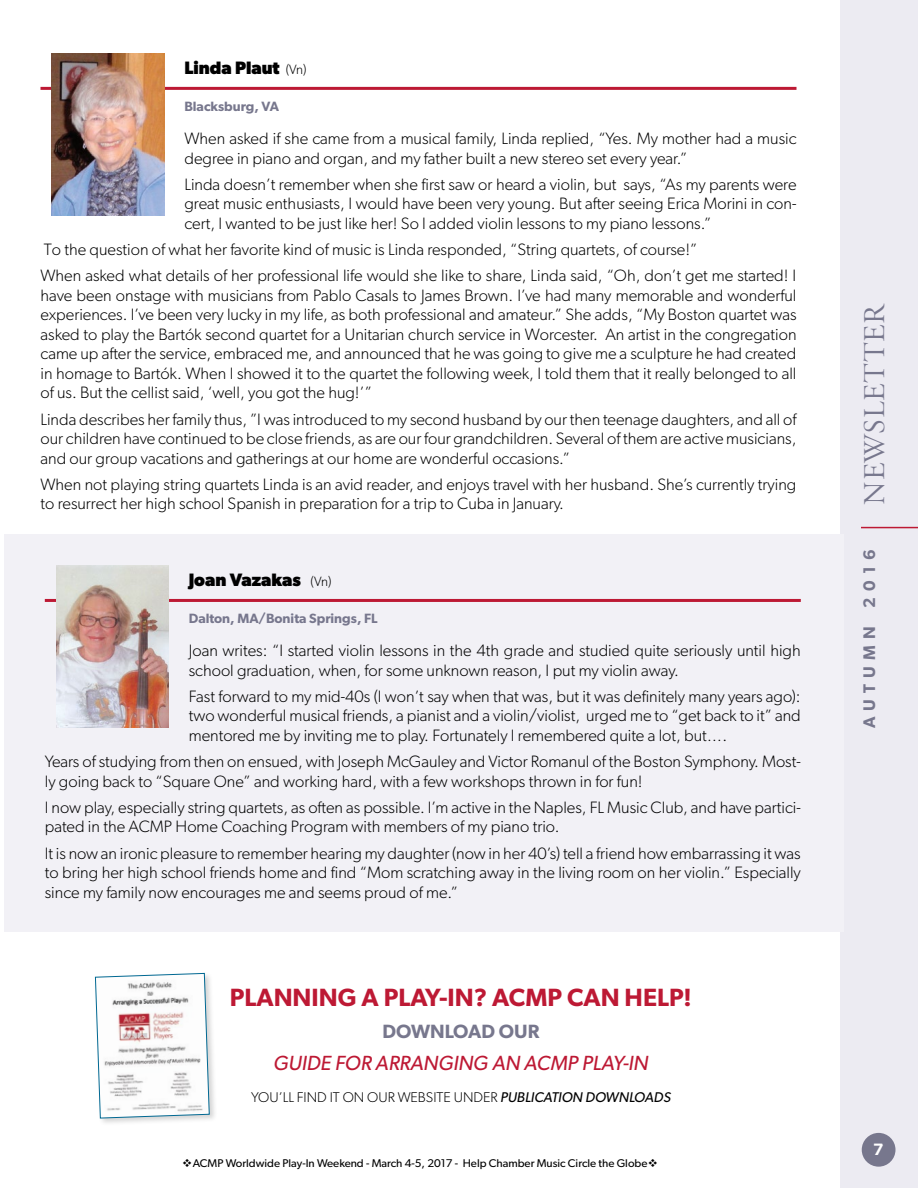
<style>
.page{position:relative;width:918px;height:1188px;background:#fff}
.page>*{position:absolute;margin:0;border:0;box-sizing:border-box;transform-origin:0 0}
.t1{font:30px "Adobe Garamond Titling";letter-spacing:.02em;color:#77778d}
.t2{font:600 25.05px "Gibson";color:#bd1934}
.t3{font:italic 20.55px "Gibson";color:#bd1934}
.t4{font:600 19.2px "Gibson";color:#77778d}
.t5{font:700 18px "Gibson";color:#000}
.t6{font:600 16.8px "Gibson";letter-spacing:.36em;color:#77778d}
.t7{font:300 16.5px/19.5px "Gibson";color:#000}
.t8{font:600 16.5px "Gibson";color:#fff}
.t9{font:300 14.1px "Gibson";color:#000}
.t10{font:600 13.5px "Gibson";color:#77778d}
.t11{font:11.25px "Gibson";color:#000}
.s1{font-weight:300;font-size:13.5px}
.s2{font-weight:400;font-style:italic}
</style>
<div class="page">
<div style="left:840px;top:0;width:78px;height:1188px;background:#ecebf2"></div>
<hr style="left:861px;top:527px;width:57px;height:1px;background:#bd1934">
<div style="left:862px;top:1133px;width:34px;height:34px;background:#77778d;border-radius:50%"></div>
<hr style="left:40px;top:87px;width:756px;height:3px;background:#bd1934">
<img style="left:52px;top:53px;width:112px;height:162px">
<div style="left:4px;top:534px;width:840px;height:398px;background:#f2f1f6"></div>
<hr style="left:45px;top:599px;width:756px;height:3px;background:#bd1934">
<img style="left:56px;top:565px;width:113px;height:162px">
<div style="left:93px;top:972px;width:124px;height:155px;background:#000;opacity:.17"></div>
<svg style="left:95px;top:973px;width:115px;height:146px"></svg>
<p class="t5" style="left:184px;top:57px;width:124px">Linda Plaut <span class="s1">(Vn)</span></p>
<p class="t10" style="left:184px;top:98px;width:96px">Blacksburg, VA</p>
<p class="t7" style="left:184px;top:129px;width:614px">When asked if she came from a musical family, Linda replied, “Yes. My mother had a music degree in piano and organ, and my father built a new stereo set every year.”</p>
<p class="t7" style="left:184px;top:174px;width:614px;text-align:justify">Linda doesn’t remember when she first saw or heard a violin, but says, “As my parents were great music enthusiasts, I would have been very young. But after seeing Erica Morini in con&shy;cert, I wanted to be just like her! So I added violin lessons to my piano lessons.”</p>
<p class="t7" style="left:41px;top:236px;width:757px;line-height:26.2px">To the question of what her favorite kind of music is Linda responded, “String quartets, of course!”<br>When asked what details of her professional life would she like to share, Linda said, “Oh, don’t get me started! I</p>
<p class="t7" style="left:41px;top:285px;width:758px;text-align:justify">have been onstage with musicians from Pablo Casals to James Brown. I’ve had many memorable and wonderful experiences. I’ve been very lucky in my life, as both professional and amateur.” She adds, “My Boston quartet was asked to play the Bartók second quartet for a Unitarian church service in Worcester. An artist in the congregation came up after the service, embraced me, and announced that he was going to give me a sculpture he had created in homage to Bartók. When I showed it to the quartet the following week, I told them that it really belonged to all of us. But the cellist said, ‘well, you got the hug!’”</p>
<p class="t7" style="left:41px;top:409px;width:758px;text-align:justify">Linda describes her family thus, ”I was introduced to my second husband by our then teenage daughters, and all of our children have continued to be close friends, as are our four grandchildren. Several of them are active musicians, and our group vacations and gatherings at our home are wonderful occasions.”</p>
<p class="t7" style="left:41px;top:474px;width:757px">When not playing string quartets Linda is an avid reader, and enjoys travel with her husband. She’s currently trying to resurrect her high school Spanish in preparation for a trip to Cuba in January.</p>
<p class="t5" style="left:189px;top:570px;width:144px">Joan Vazakas <span class="s1">(Vn)</span></p>
<p class="t10" style="left:189px;top:610px;width:190px">Dalton, MA/Bonita Springs, FL</p>
<p class="t7" style="left:189px;top:641px;width:614px">Joan writes: “I started violin lessons in the 4th grade and studied quite seriously until high school graduation, when, for some unknown reason, I put my violin away.</p>
<p class="t7" style="left:189px;top:686px;width:614px;text-align:justify">Fast forward to my mid-40s (I won’t say when that was, but it was definitely many years ago): two wonderful musical friends, a pianist and a violin/violist, urged me to “get back to it” and mentored me by inviting me to play. Fortunately I remembered quite a lot, but….</p>
<p class="t7" style="left:45px;top:752px;width:758px">Years of studying from then on ensued, with Joseph McGauley and Victor Romanul of the Boston Symphony. Most&shy;ly going back to “Square One” and working hard, with a few workshops thrown in for fun!</p>
<p class="t7" style="left:45px;top:797px;width:758px">I now play, especially string quartets, as often as possible. I’m active in the Naples, FL Music Club, and have partici&shy;pated in the ACMP Home Coaching Program with members of my piano trio.</p>
<p class="t7" style="left:45px;top:843px;width:758px;text-align:justify">It is now an ironic pleasure to remember hearing my daughter (now in her 40’s) tell a friend how embarrassing it was to bring her high school friends home and find “Mom scratching away in the living room on her violin.” Especially since my family now encourages me and seems proud of me.”</p>
<h2 class="t2" style="left:230px;top:983px;width:463px">PLANNING A PLAY-IN? ACMP CAN HELP!</h2>
<p class="t4" style="left:382px;top:1020px;width:158px">DOWNLOAD OUR</p>
<p class="t3" style="left:273px;top:1051px;width:377px">GUIDE FOR ARRANGING AN ACMP PLAY-IN</p>
<p class="t9" style="left:251px;top:1089px;width:421px">YOU’LL FIND IT ON OUR WEBSITE UNDER <span class="s2">PUBLICATION DOWNLOADS</span></p>
<p class="t11" style="left:182px;top:1157px;width:477px">❖ACMP Worldwide Play-In Weekend - March 4-5, 2017 - Help Chamber Music Circle the Globe❖</p>
<h1 class="t1" style="left:858px;top:505px;width:203px;rotate:-90deg">NEWSLETTER</h1>
<p class="t6" style="left:859px;top:728px;width:180px;rotate:-90deg">AUTUMN 2016</p>
<p class="t8" style="left:873px;top:1139px;width:12px">7</p>
</div>
